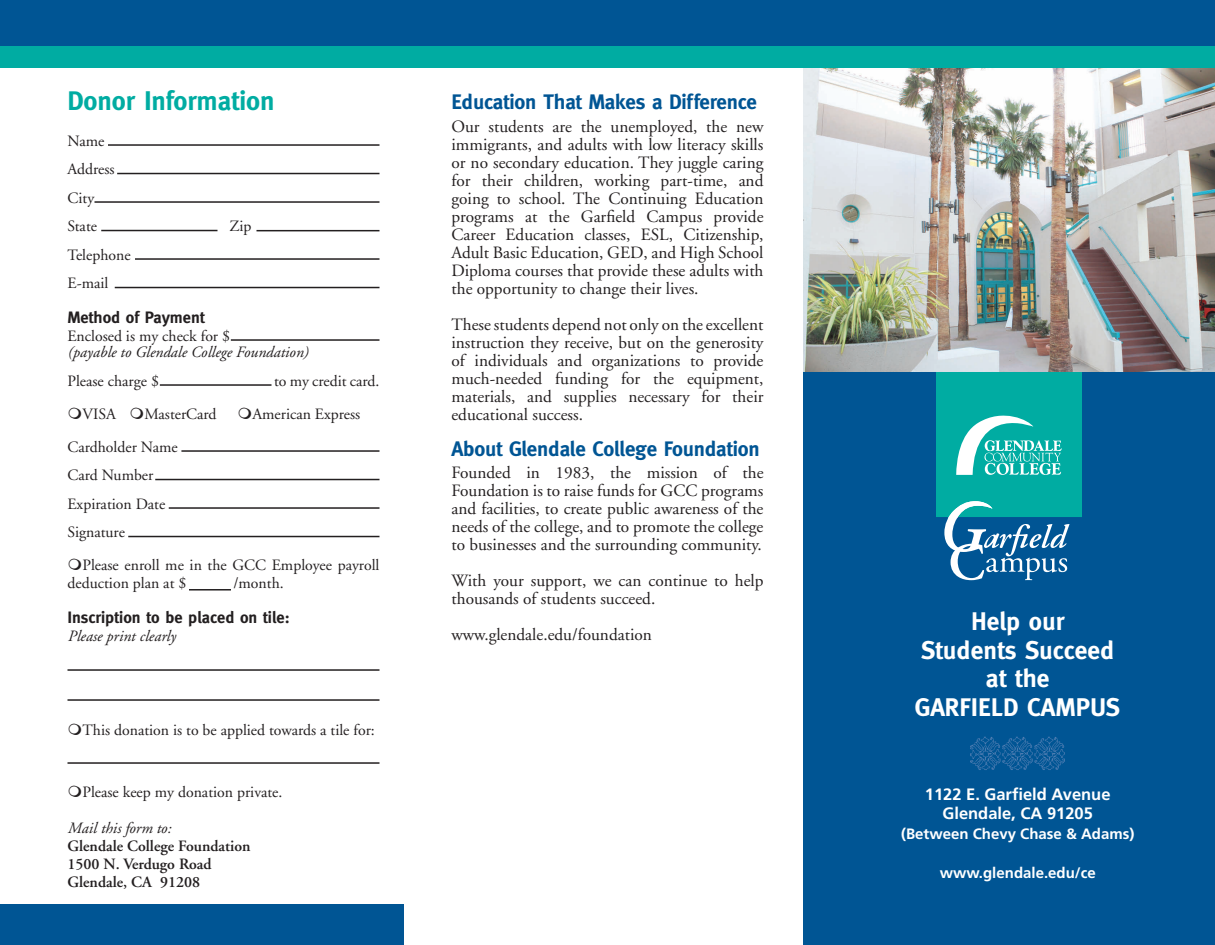
<style>
.page{position:relative;width:1215px;height:945px;background:#fff}
.page>*{position:absolute;margin:0;border:0;box-sizing:border-box;transform-origin:0 0}
.t1{font:700 27px "Meta";color:#00aca2}
.t2{font:700 25.5px "Meta";color:#fff}
.t3{font:700 21px "Meta";letter-spacing:-.01em;color:#005594}
.t4{font:17.25px/18px "Adobe Garamond";color:#231f20;text-align:justify}
.t5{font:700 16.5px "Meta";color:#231f20}
.t6{font:700 16.5px "Frutiger";color:#fff}
.t7{font:15.75px/18px "Adobe Garamond";color:#231f20}
.t8{font:italic 15.75px "Adobe Garamond";color:#231f20}
.t9{font:600 15.75px "Adobe Garamond";color:#231f20}
.t10{font:700 15px "Frutiger";color:#fff}
</style>
<div class="page">
<div style="left:0;top:0;width:808px;height:64px;background:#005594"></div>
<hr style="left:108px;top:144px;width:272px;height:2px;background:#231f20">
<hr style="left:117px;top:173px;width:263px;height:1px;background:#231f20">
<hr style="left:94px;top:201px;width:286px;height:2px;background:#231f20">
<hr style="left:101px;top:230px;width:117px;height:1px;background:#231f20">
<hr style="left:256px;top:230px;width:124px;height:1px;background:#231f20">
<hr style="left:135px;top:258px;width:245px;height:2px;background:#231f20">
<hr style="left:115px;top:287px;width:265px;height:1px;background:#231f20">
<hr style="left:231px;top:339px;width:148px;height:2px;background:#231f20">
<hr style="left:160px;top:384px;width:112px;height:2px;background:#231f20">
<hr style="left:181px;top:450px;width:199px;height:2px;background:#231f20">
<hr style="left:155px;top:479px;width:225px;height:1px;background:#231f20">
<hr style="left:169px;top:507px;width:211px;height:2px;background:#231f20">
<hr style="left:128px;top:536px;width:252px;height:1px;background:#231f20">
<hr style="left:189px;top:589px;width:42px;height:2px;background:#231f20">
<hr style="left:68px;top:669px;width:312px;height:2px;background:#231f20">
<hr style="left:68px;top:699px;width:312px;height:2px;background:#231f20">
<hr style="left:68px;top:762px;width:312px;height:2px;background:#231f20">
<div style="left:0;top:904px;width:404px;height:41px;background:#005594"></div>
<div style="left:803px;top:0;width:412px;height:945px;background:#005594"></div>
<img style="left:803px;top:68px;width:412px;height:304px">
<div style="left:0;top:46px;width:1215px;height:22px;background:#00aca2"></div>
<div style="left:936px;top:372px;width:146px;height:146px;background:#00aca2"></div>
<svg style="left:956px;top:415px;width:106px;height:60px"></svg>
<div style="left:936px;top:517px;width:146px;height:69px;background:#005594"></div>
<svg style="left:944px;top:501px;width:125px;height:79px"></svg>
<img style="left:970px;top:736px;width:95px;height:34px">
<p class="t1" style="left:68px;top:85px;width:209px">Donor Information</p>
<p class="t7" style="left:68px;top:132px;width:38px">Name</p>
<p class="t7" style="left:68px;top:161px;width:49px">Address</p>
<p class="t7" style="left:68px;top:189px;width:28px">City</p>
<p class="t7" style="left:68px;top:218px;width:31px">State</p>
<p class="t7" style="left:230px;top:218px;width:23px">Zip</p>
<p class="t7" style="left:68px;top:246px;width:65px">Telephone</p>
<p class="t7" style="left:68px;top:275px;width:42px">E-mail</p>
<p class="t5" style="left:68px;top:308px;width:139px">Method of Payment</p>
<p class="t7" style="left:68px;top:327px;width:164px">Enclosed is my check for $</p>
<p class="t8" style="left:68px;top:344px;width:242px">(payable to Glendale College Foundation)</p>
<p class="t7" style="left:68px;top:372px;width:93px">Please charge $</p>
<p class="t7" style="left:274px;top:372px;width:107px">to my credit card.</p>
<p class="t7" style="left:83px;top:405px;width:35px">VISA</p>
<p class="t7" style="left:144px;top:405px;width:74px">MasterCard</p>
<p class="t7" style="left:252px;top:405px;width:109px">American Express</p>
<p class="t7" style="left:67px;top:438px;width:112px">Cardholder Name</p>
<p class="t7" style="left:67px;top:467px;width:87px">Card Number</p>
<p class="t7" style="left:67px;top:495px;width:99px">Expiration Date</p>
<p class="t7" style="left:67px;top:524px;width:59px">Signature</p>
<p class="t7" style="left:68px;top:557px;width:314px;text-indent:15px">Please enroll me in the GCC Employee payroll deduction plan at $</p>
<p class="t7" style="left:233px;top:575px;width:52px">/month.</p>
<p class="t5" style="left:68px;top:608px;width:224px">Inscription to be placed on tile:</p>
<p class="t8" style="left:68px;top:627px;width:109px">Please print clearly</p>
<p class="t7" style="left:83px;top:722px;width:294px">This donation is to be applied towards a tile for:</p>
<p class="t7" style="left:83px;top:783px;width:201px">Please keep my donation private.</p>
<p class="t8" style="left:68px;top:819px;width:105px">Mail this form to:</p>
<p class="t9" style="left:68px;top:837px;width:185px">Glendale College Foundation</p>
<p class="t9" style="left:68px;top:855px;width:146px">1500 N. Verdugo Road</p>
<p class="t9" style="left:68px;top:873px;width:134px">Glendale, CA 91208</p>
<p class="t3" style="left:452px;top:90px;width:307px">Education That Makes a Difference</p>
<p class="t4" style="left:452px;top:118px;width:314px">Our students are the unemployed, the new immigrants, and adults with low literacy skills or no secondary education. They juggle caring for their children, working part-time, and going to school. The Continuing Education programs at the Garfield Campus provide Career Education classes, ESL, Citizenship, Adult Basic Education, GED, and High School Diploma courses that provide these adults with the opportunity to change their lives.</p>
<p class="t4" style="left:452px;top:316px;width:314px">These students depend not only on the excellent instruction they receive, but on the generosity of individuals and organizations to provide much-needed funding for the equipment, materials, and supplies necessary for their educational success.</p>
<p class="t3" style="left:452px;top:436px;width:310px">About Glendale College Foundation</p>
<p class="t4" style="left:452px;top:464px;width:314px">Founded in 1983, the mission of the Foundation is to raise funds for GCC programs and facilities, to create public awareness of the needs of the college, and to promote the college to businesses and the surrounding community.</p>
<p class="t4" style="left:452px;top:572px;width:314px">With your support, we can continue to help thousands of students succeed.</p>
<p class="t4" style="left:452px;top:626px;width:202px">www.glendale.edu/foundation</p>
<p class="t2" style="left:971px;top:607px;width:95px">Help our</p>
<p class="t2" style="left:921px;top:635px;width:195px">Students Succeed</p>
<p class="t2" style="left:986px;top:664px;width:65px">at the</p>
<p class="t2" style="left:915px;top:692px;width:207px">GARFIELD CAMPUS</p>
<p class="t6" style="left:925px;top:784px;width:187px">1122 E. Garfield Avenue</p>
<p class="t6" style="left:943px;top:804px;width:152px">Glendale, CA 91205</p>
<p class="t10" style="left:901px;top:825px;width:235px">(Between Chevy Chase &amp; Adams)</p>
<p class="t10" style="left:940px;top:864px;width:157px">www.glendale.edu/ce</p>
</div>
